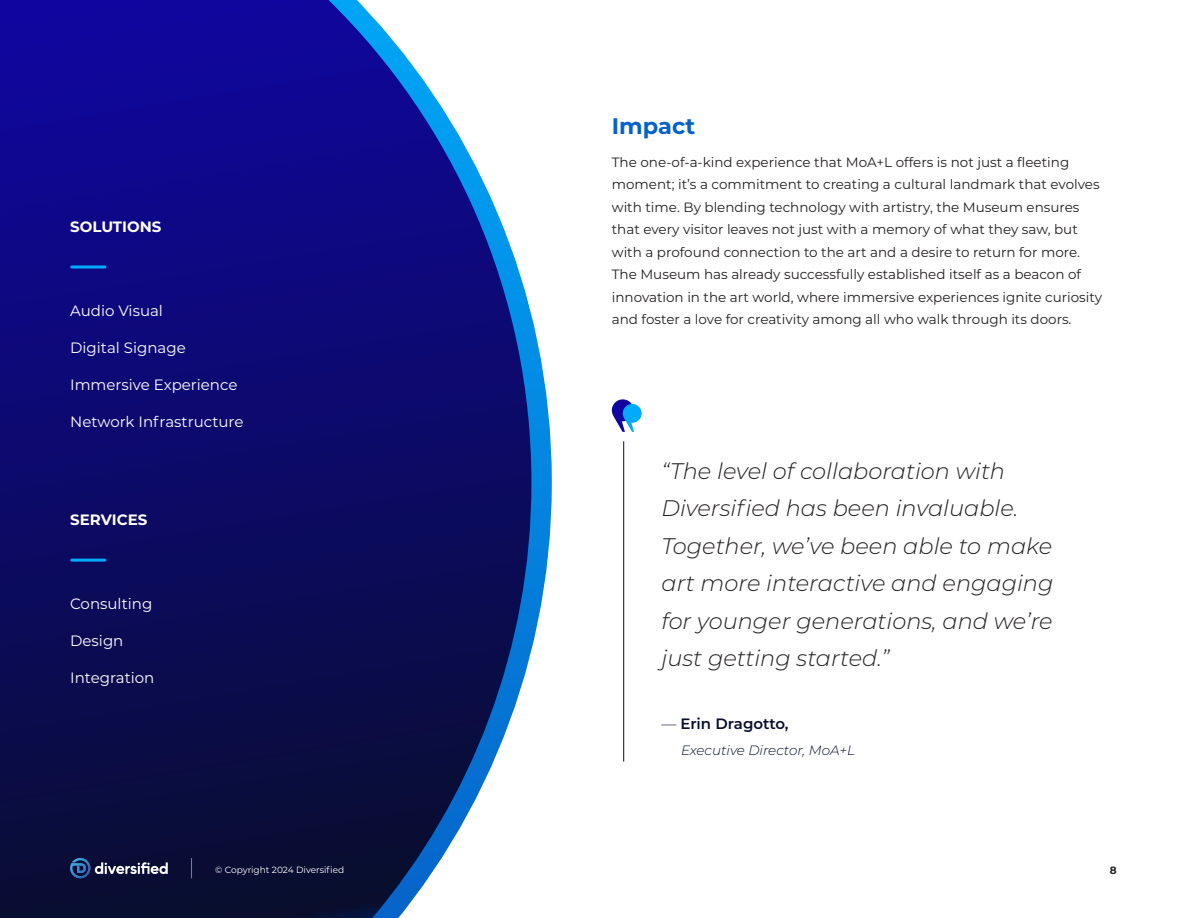
<style>
.page{position:relative;width:1188px;height:918px;background:#fff}
.page>*{position:absolute;margin:0;border:0;box-sizing:border-box;transform-origin:0 0}
.t1{font:italic 300 22.5px/37.5px "Montserrat";color:#231f20}
.t2{font:700 22.5px "Montserrat";color:#0762c8}
.t3{font:15px "Montserrat";color:#fff}
.t4{font:700 15px "Montserrat";color:#fff}
.t5{font:600 15px "Montserrat";color:#080e2b}
.t6{font:13.5px/22.5px "Montserrat";color:#231f20}
.t7{font:italic 300 13.5px "Montserrat";color:#080e2b}
.t8{font:700 10.5px "Montserrat";color:#231f20}
.t9{font:9px "Montserrat";color:#fff}
.s1{font-weight:300;font-style:italic}
</style>
<div class="page">
<svg style="left:531px;top:314px;width:21px;height:337px"></svg>
<svg style="left:0;top:0;width:531px;height:918px;background:#1e2076"></svg>
<svg style="left:612px;top:399px;width:30px;height:33px"></svg>
<hr style="left:623px;top:441px;width:1px;height:321px;background:#080e2b">
<hr style="left:72px;top:266px;width:33px;height:2px;background:#00abfa">
<hr style="left:72px;top:559px;width:33px;height:3px;background:#00abfa">
<svg style="left:191px;top:858px;width:1px;height:20px"></svg>
<svg style="left:70px;top:858px;width:98px;height:20px;background:#3c476b"></svg>
<p class="t4" style="left:70px;top:216px;width:93px">SOLUTIONS</p>
<p class="t3" style="left:70px;top:301px;width:94px">Audio Visual</p>
<p class="t3" style="left:70px;top:337px;width:117px">Digital Signage</p>
<p class="t3" style="left:70px;top:374px;width:169px">Immersive Experience</p>
<p class="t3" style="left:70px;top:411px;width:175px">Network Infrastructure</p>
<p class="t4" style="left:70px;top:509px;width:79px">SERVICES</p>
<p class="t3" style="left:70px;top:594px;width:84px">Consulting</p>
<p class="t3" style="left:70px;top:630px;width:55px">Design</p>
<p class="t3" style="left:70px;top:667px;width:86px">Integration</p>
<p class="t2" style="left:612px;top:110px;width:85px">Impact</p>
<p class="t6" style="left:612px;top:150px;width:492px">The one-of-a-kind experience that MoA+L offers is not just a fleeting moment; it’s a commitment to creating a cultural landmark that evolves with time. By blending technology with artistry, the Museum ensures that every visitor leaves not just with a memory of what they saw, but with a profound connection to the art and a desire to return for more.<br>The Museum has already successfully established itself as a beacon of innovation in the art world, where immersive experiences ignite curiosity and foster a love for creativity among all who walk through its doors.</p>
<p class="t1" style="left:662px;top:451px;width:393px">“The level of collaboration with<br>Diversified has been invaluable.<br>Together, we’ve been able to make art more interactive and engaging for younger generations, and we’re just getting started.”</p>
<p class="t5" style="left:662px;top:713px;width:129px"><span class="s1">—</span> Erin Dragotto,</p>
<p class="t7" style="left:681px;top:741px;width:175px">Executive Director, MoA+L</p>
<p class="t9" style="left:215px;top:863px;width:131px">© Copyright 2024 Diversified</p>
<p class="t8" style="left:1110px;top:863px;width:8px">8</p>
</div>
